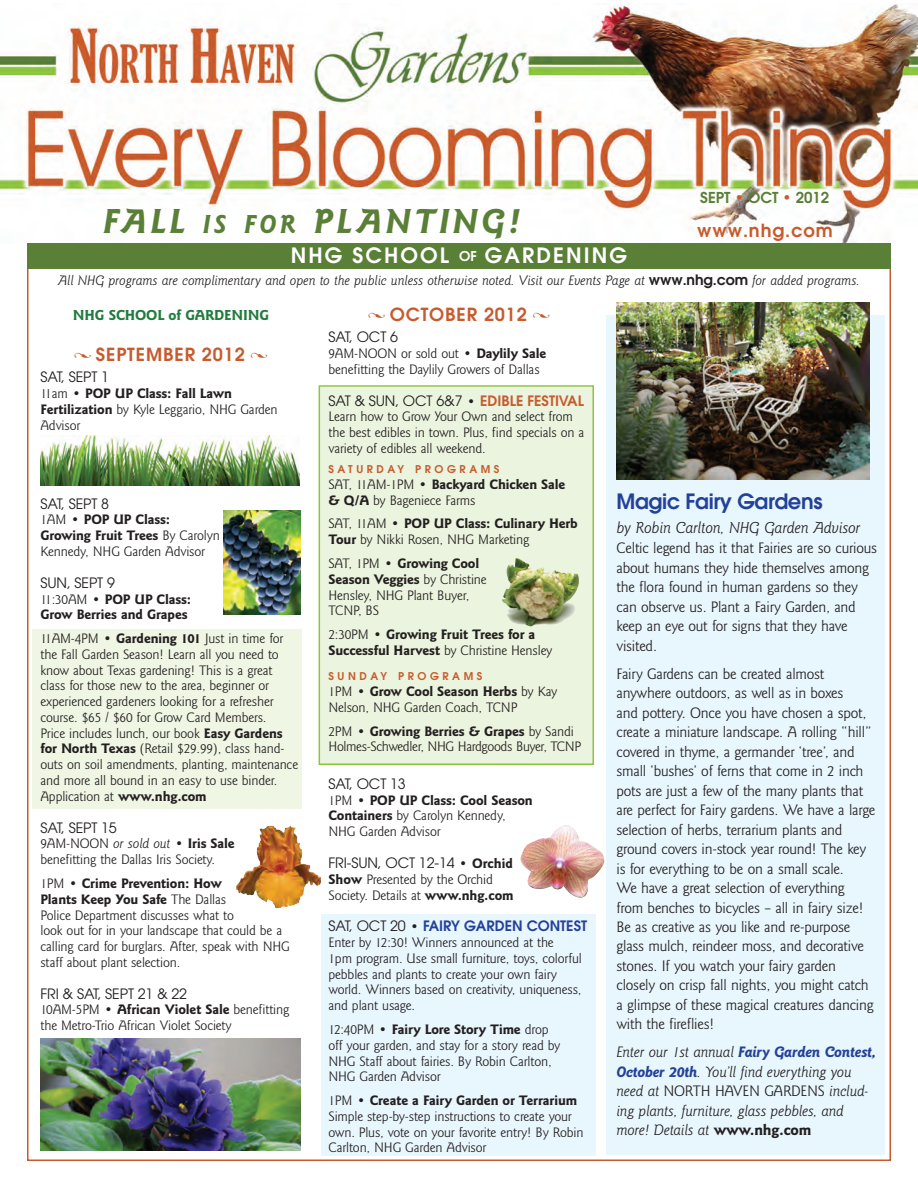
<style>
.page{position:relative;width:918px;height:1188px;background:#fff}
.page>*{position:absolute;margin:0;border:0;box-sizing:border-box;transform-origin:0 0}
.t1{font:italic 700 36px "Goudy Sans";letter-spacing:.1em;color:#5a7f37}
.t2{font:600 21px "Avant Garde";letter-spacing:.1em;color:#fff}
.t3{font:600 21px "Avant Garde";letter-spacing:-.015em;color:#244199}
.t4{font:600 18px "Avant Garde";letter-spacing:.05em;color:#c75b2d}
.t5{font:italic 16.5px "Goudy Sans";letter-spacing:-.01em;color:#231f20}
.t6{font:15.75px/19.5px "Goudy Sans";letter-spacing:-.015em;color:#231f20}
.t7{font:italic 15.75px/19.5px "Goudy Sans";letter-spacing:-.015em;color:#231f20}
.t8{font:700 15px "Goudy Sans";letter-spacing:-.01em;color:#217b3f}
.t9{font:600 15px "Avant Garde";color:#5a7f37}
.t10{font:14.25px/15.8px "Goudy Sans";letter-spacing:-.01em;color:#231f20}
.t11{font:14.25px "Avant Garde";letter-spacing:-.01em;color:#231f20}
.t12{font:italic 14.25px "Goudy Sans";letter-spacing:-.005em;color:#231f20}
.t13{font:700 14.25px/15.8px "Goudy Sans";letter-spacing:-.01em;color:#231f20}
.t14{font:600 14.25px "Avant Garde";color:#244199}
.t15{font:600 10.65px "Avant Garde";letter-spacing:.335em;color:#c75b2d}
.s1{font-size:27px}
.s2{color:#c75b2d}
.s3{font-size:13.5px}
.s4{font-family:"Avant Garde";font-weight:600;font-style:normal}
.s5{font-weight:700}
.s6{font-family:"Goudy Sans"}
.s7{font-weight:600;color:#c75b2d}
.s8{font-weight:400}
.s9{font-family:"Goudy Sans";font-weight:700}
.s10{font-weight:400;color:#231f20}
.s11{font-family:"Goudy Sans";font-weight:400;color:#231f20}
.s12{font-weight:700;color:#244199}
.s13{font-style:normal}
.s14{font-weight:700;font-style:normal}
.s15{font-style:italic}
</style>
<div class="page">
<div style="left:321px;top:914px;width:275px;height:241px;background:#e8f6fd"></div>
<div style="left:33px;top:629px;width:269px;height:180px;background:#eff6e4"></div>
<div style="left:607px;top:316px;width:278px;height:839px;background:#e8f6fd"></div>
<img style="left:0;top:3px;width:918px;height:240px">
<div style="left:320px;top:387px;width:273px;height:377px;background:#ebf4de"></div>
<div style="left:319px;top:385px;width:275px;height:380px;border:2px solid #8fc53e"></div>
<hr style="left:0;top:411px;width:1px;height:63px;background:#5a7f37">
<div style="left:27px;top:243px;width:864px;height:25px;background:#5a7f37"></div>
<img style="left:616px;top:302px;width:253px;height:177px">
<img style="left:236px;top:825px;width:85px;height:83px">
<img style="left:223px;top:511px;width:78px;height:103px">
<img style="left:40px;top:435px;width:260px;height:50px">
<img style="left:502px;top:558px;width:42px;height:44px">
<img style="left:41px;top:1038px;width:260px;height:113px">
<img style="left:520px;top:825px;width:85px;height:73px">
<h1 class="t1" style="left:103px;top:200px;width:419px">FALL <span class="s1">IS FOR</span> PLANTING!</h1>
<p class="t9" style="left:700px;top:192px;width:131px">SEPT <span class="s2">•</span> OCT <span class="s2">•</span> 2012</p>
<p class="t4" style="left:697px;top:224px;width:137px">www.nhg.com</p>
<h2 class="t2" style="left:291px;top:247px;width:338px">NHG SCHOOL <span class="s3">OF</span> GARDENING</h2>
<p class="t12" style="left:58px;top:272px;width:803px">All NHG programs are complimentary and open to the public unless otherwise noted. Visit our Events Page at <span class="s4">www.nhg.com</span> for added programs.</p>
<p class="t8" style="left:73px;top:306px;width:198px">NHG SCHOOL of GARDENING</p>
<p class="t4" style="left:96px;top:348px;width:151px">SEPTEMBER 2012</p>
<p class="t11" style="left:40px;top:372px;width:70px">SAT, SEPT 1</p>
<p class="t10" style="left:40px;top:385px;width:239px">11am • <span class="s5">POP UP Class: Fall Lawn<br>Fertilization</span> by Kyle Leggario, NHG Garden<br>Advisor</p>
<p class="t4" style="left:390px;top:308px;width:139px">OCTOBER 2012</p>
<p class="t11" style="left:328px;top:332px;width:71px">SAT, OCT 6</p>
<p class="t10" style="left:328px;top:345px;width:219px">9AM-NOON or sold out • <span class="s5">Daylily Sale </span>benefitting the Daylily Growers of Dallas</p>
<p class="t11" style="left:328px;top:395px;width:257px">SAT &amp; SUN, OCT 6&amp;7 <span class="s6">•</span> <span class="s7">EDIBLE FESTIVAL</span></p>
<p class="t10" style="left:328px;top:409px;width:257px">Learn how to Grow Your Own and select from the best edibles in town. Plus, find specials on a variety of edibles all weekend.</p>
<p class="t15" style="left:328px;top:465px;width:173px">SATURDAY PROGRAMS</p>
<p class="t10" style="left:328px;top:476px;width:238px">SAT, 11AM-1PM • <span class="s5">Backyard Chicken Sale &amp; Q/A</span> by Bageniece Farms</p>
<p class="t10" style="left:328px;top:516px;width:251px">SAT, 11AM • <span class="s5">POP UP Class: Culinary Herb<br>Tour</span> by Nikki Rosen, NHG Marketing</p>
<p class="t10" style="left:328px;top:555px;width:160px">SAT, 1PM • <span class="s5">Growing Cool<br>Season Veggies</span> by Christine<br>Hensley, NHG Plant Buyer,<br>TCNP, BS</p>
<p class="t13" style="left:328px;top:626px;width:225px"><span class="s8">2:30PM •</span> Growing Fruit Trees for a<br>Successful Harvest <span class="s8">by Christine Hensley</span></p>
<p class="t15" style="left:328px;top:672px;width:156px">SUNDAY PROGRAMS</p>
<p class="t10" style="left:328px;top:683px;width:230px">1PM • <span class="s5">Grow Cool Season Herbs</span> by Kay<br>Nelson, NHG Garden Coach, TCNP</p>
<p class="t10" style="left:328px;top:723px;width:254px">2PM • <span class="s5">Growing Berries &amp; Grapes</span> by Sandi<br>Holmes-Schwedler, NHG Hardgoods Buyer, TCNP</p>
<p class="t11" style="left:328px;top:778px;width:79px">SAT, OCT 13</p>
<p class="t10" style="left:328px;top:792px;width:206px">1PM • <span class="s5">POP UP Class: Cool Season<br>Containers</span> by Carolyn Kennedy,<br>NHG Garden Advisor</p>
<p class="t11" style="left:328px;top:857px;width:186px">FRI-SUN, OCT 12-14 <span class="s6">•</span> <span class="s9">Orchid</span></p>
<p class="t10" style="left:328px;top:871px;width:187px"><span class="s5">Show</span> Presented by the Orchid<br>Society. Details at <span class="s5">www.nhg.com</span></p>
<p class="t14" style="left:328px;top:921px;width:260px"><span class="s10">SAT, OCT 20</span> <span class="s11">•</span> FAIRY GARDEN CONTEST</p>
<p class="t10" style="left:328px;top:934px;width:255px">Enter by 12:30! Winners announced at the<br>1pm program. Use small furniture, toys, colorful pebbles and plants to create your own fairy world. Winners based on creativity, uniqueness, and plant usage.</p>
<p class="t10" style="left:328px;top:1021px;width:233px">12:40PM • <span class="s5">Fairy Lore Story Time</span> drop off your garden, and stay for a story read by NHG Staff about fairies. By Robin Carlton, NHG Garden Advisor</p>
<p class="t10" style="left:328px;top:1092px;width:257px">1PM • <span class="s5">Create a Fairy Garden or Terrarium </span>Simple step-by-step instructions to create your own. Plus, vote on your favorite entry! By Robin Carlton, NHG Garden Advisor</p>
<h2 class="t3" style="left:616px;top:493px;width:208px">Magic Fairy Gardens</h2>
<p class="t5" style="left:616px;top:518px;width:246px">by Robin Carlton, NHG Garden Advisor</p>
<p class="t6" style="left:616px;top:538px;width:262px">Celtic legend has it that Fairies are so curious about humans they hide themselves among the flora found in human gardens so they can observe us. Plant a Fairy Garden, and keep an eye out for signs that they have visited.</p>
<p class="t6" style="left:616px;top:663px;width:260px">Fairy Gardens can be created almost anywhere outdoors, as well as in boxes<br>and pottery. Once you have chosen a spot, create a miniature landscape. A rolling “hill” covered in thyme, a germander ‘tree’, and small ‘bushes’ of ferns that come in 2 inch pots are just a few of the many plants that are perfect for Fairy gardens. We have a large selection of herbs, terrarium plants and ground covers in-stock year round! The key is for everything to be on a small scale.<br>We have a great selection of everything from benches to bicycles – all in fairy size!<br>Be as creative as you like and re-purpose glass mulch, reindeer moss, and decorative stones. If you watch your fairy garden closely on crisp fall nights, you might catch a glimpse of these magical creatures dancing with the fireflies!</p>
<p class="t7" style="left:616px;top:1042px;width:261px">Enter our 1st annual <span class="s12">Fairy Garden Contest, October 20th</span>. You’ll find everything you need at <span class="s13">NORTH HAVEN GARDENS</span> includ&shy;ing plants, furniture, glass pebbles, and more! Details at <span class="s14">www.nhg.com</span></p>
<p class="t11" style="left:40px;top:498px;width:70px">SAT, SEPT 8</p>
<p class="t10" style="left:40px;top:512px;width:181px">1AM • <span class="s5">POP UP Class:<br>Growing Fruit Trees</span> By Carolyn<br>Kennedy, NHG Garden Advisor</p>
<p class="t11" style="left:40px;top:577px;width:76px">SUN, SEPT 9</p>
<p class="t13" style="left:40px;top:591px;width:152px"><span class="s8">11:30AM •</span> POP UP Class:<br>Grow Berries and Grapes</p>
<p class="t10" style="left:40px;top:630px;width:259px">11AM-4PM • <span class="s5">Gardening 101</span> Just in time for the Fall Garden Season! Learn all you need to know about Texas gardening! This is a great class for those new to the area, beginner or experienced gardeners looking for a refresher course. $65 / $60 for Grow Card Members.<br>Price includes lunch, our book <span class="s5">Easy Gardens for North Texas</span> (Retail $29.99), class hand&shy;outs on soil amendments, planting, maintenance and more all bound in an easy to use binder.<br>Application at <span class="s5">www.nhg.com</span></p>
<p class="t11" style="left:40px;top:822px;width:78px">SAT, SEPT 15</p>
<p class="t10" style="left:40px;top:836px;width:196px">9AM-NOON <span class="s15">or sold out</span> • <span class="s5">Iris Sale </span>benefitting the Dallas Iris Society.</p>
<p class="t10" style="left:41px;top:875px;width:251px">1PM • <span class="s5">Crime Prevention: How<br>Plants Keep You Safe</span> The Dallas<br>Police Department discusses what to<br>look out for in your landscape that could be a calling card for burglars. After, speak with NHG staff about plant selection.</p>
<p class="t11" style="left:41px;top:988px;width:148px">FRI &amp; SAT, SEPT 21 &amp; 22</p>
<p class="t10" style="left:41px;top:1002px;width:250px">10AM-5PM • <span class="s5">African Violet Sale</span> benefitting the Metro-Trio African Violet Society</p>
</div>
